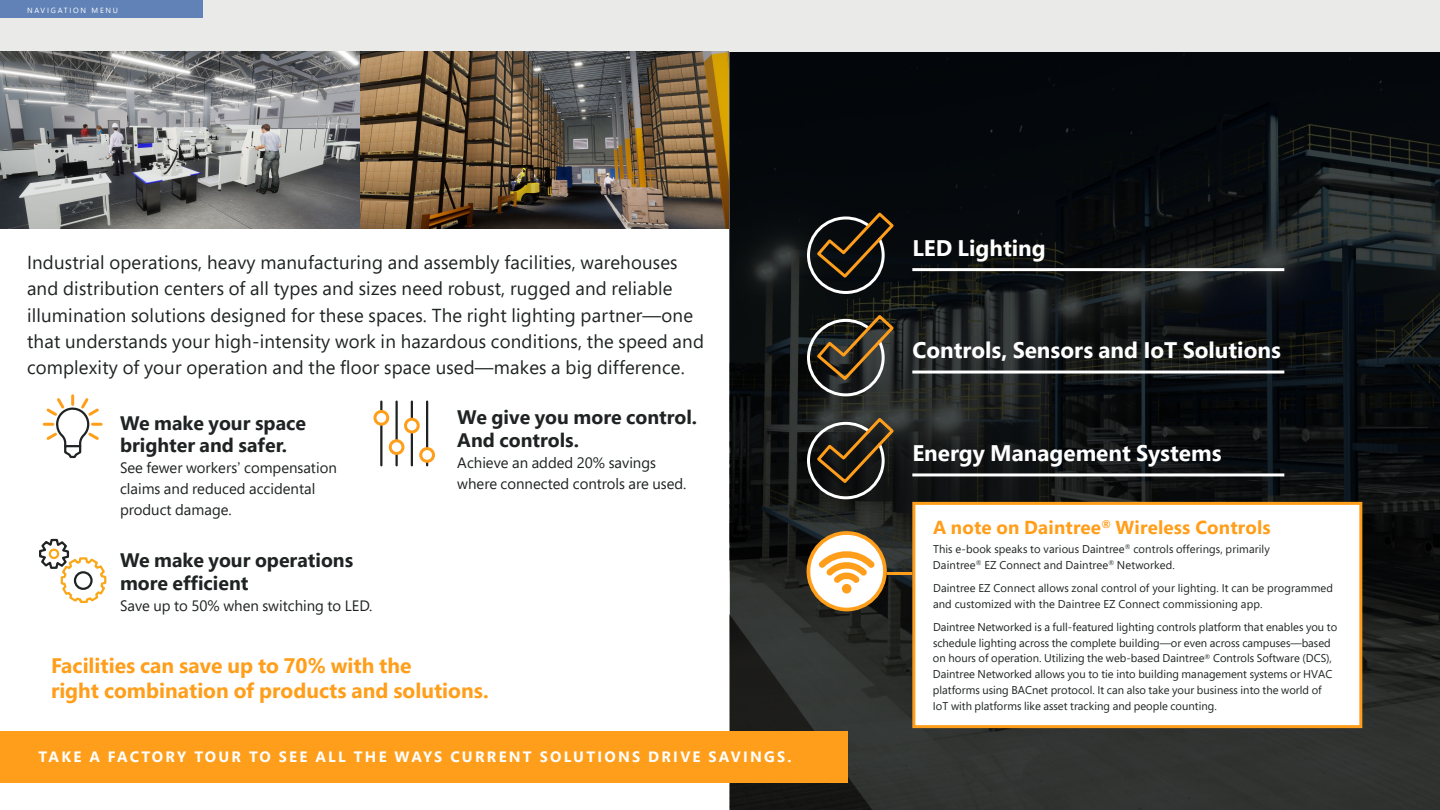
<style>
.page{position:relative;width:1440px;height:810px;background:#fff}
.page>*{position:absolute;margin:0;border:0;box-sizing:border-box;transform-origin:0 0}
.t1{font:700 22.5px "Segoe Pro";color:#fff}
.t2{font:700 21px/24.8px "Segoe Pro";color:#ff9e1a}
.t3{font:700 19.5px/22.5px "Segoe Pro";color:#202323}
.t4{font:18.75px/26.2px "Segoe Pro";letter-spacing:.01em;color:#202323}
.t5{font:700 18.75px "Segoe Pro";letter-spacing:.01em;color:#ff9e1a}
.t6{font:15px/21px "Segoe Pro";color:#202323}
.t7{font:700 15px "Segoe Pro";letter-spacing:.15em;color:#fff}
.t8{font:11.25px/15.8px "Segoe Pro";color:#202323}
.t9{font:7.5px "Segoe UI";letter-spacing:.235em;color:#fff}
</style>
<div class="page">
<svg style="left:728px;top:52px;width:712px;height:758px;background:#151819"></svg>
<hr style="left:912px;top:268px;width:372px;height:3px;background:#fff">
<hr style="left:912px;top:371px;width:372px;height:3px;background:#fff">
<hr style="left:912px;top:473px;width:372px;height:3px;background:#fff">
<svg style="left:44px;top:396px;width:57px;height:63px"></svg>
<hr style="left:380px;top:402px;width:2px;height:63px;background:#202323">
<div style="left:375px;top:411px;width:13px;height:13px;background:#fff;border-radius:50%"></div>
<div style="left:373px;top:410px;width:16px;height:16px;border:3px solid #ff9e1a;border-radius:50%"></div>
<hr style="left:395px;top:402px;width:3px;height:63px;background:#202323">
<div style="left:390px;top:441px;width:13px;height:12px;background:#fff;border-radius:50%"></div>
<div style="left:389px;top:439px;width:15px;height:16px;border:3px solid #ff9e1a;border-radius:50%"></div>
<hr style="left:411px;top:402px;width:2px;height:63px;background:#202323">
<div style="left:406px;top:419px;width:12px;height:13px;background:#fff;border-radius:50%"></div>
<div style="left:404px;top:418px;width:16px;height:15px;border:3px solid #ff9e1a;border-radius:50%"></div>
<hr style="left:426px;top:402px;width:2px;height:63px;background:#202323">
<div style="left:421px;top:449px;width:13px;height:12px;background:#fff;border-radius:50%"></div>
<div style="left:419px;top:447px;width:16px;height:16px;border:3px solid #ff9e1a;border-radius:50%"></div>
<svg style="left:806px;top:210px;width:90px;height:85px;background:#302b23"></svg>
<svg style="left:806px;top:312px;width:90px;height:86px;background:#433e33"></svg>
<svg style="left:806px;top:415px;width:90px;height:86px;background:#3d372c"></svg>
<div style="left:0;top:0;width:1440px;height:52px;background:#eaeae8"></div>
<div style="left:0;top:0;width:203px;height:18px;background:#6082b7"></div>
<svg style="left:39px;top:538px;width:68px;height:65px"></svg>
<div style="left:74px;top:571px;width:19px;height:19px;border:2px solid #202323;border-radius:50%"></div>
<div style="left:49px;top:549px;width:10px;height:10px;border:2px solid #faa81a;border-radius:50%"></div>
<svg style="left:808px;top:533px;width:77px;height:77px"></svg>
<div style="left:807px;top:531px;width:80px;height:80px;border:4px solid #ff9e1a;border-radius:50%"></div>
<div style="left:842px;top:584px;width:9px;height:10px;background:#ff9e1a;border-radius:50%"></div>
<svg style="left:819px;top:548px;width:56px;height:35px"></svg>
<img style="left:0;top:52px;width:728px;height:177px">
<div style="left:0;top:731px;width:847px;height:52px;background:#ff9e1a"></div>
<svg style="left:911px;top:500px;width:453px;height:230px"></svg>
<hr style="left:887px;top:572px;width:25px;height:3px;background:#ff9e1a">
<p class="t9" style="left:27px;top:3px;width:92px">NAVIGATION MENU</p>
<p class="t4" style="left:27px;top:249px;width:679px">Industrial operations, heavy manufacturing and assembly facilities, warehouses and distribution centers of all types and sizes need robust, rugged and reliable illumination solutions designed for these spaces. The right lighting partner—one that understands your high-intensity work in hazardous conditions, the speed and complexity of your operation and the floor space used—makes a big difference.</p>
<h3 class="t3" style="left:120px;top:411px;width:188px">We make your space brighter and safer.</h3>
<h3 class="t6" style="left:120px;top:457px;width:218px">See fewer workers’ compensation claims and reduced accidental product damage.</h3>
<h3 class="t3" style="left:120px;top:548px;width:235px">We make your operations more efficient</h3>
<h3 class="t6" style="left:120px;top:594px;width:254px">Save up to 50% when switching to LED.</h3>
<h3 class="t3" style="left:457px;top:405px;width:241px">We give you more control.<br>And controls.</h3>
<h3 class="t6" style="left:457px;top:451px;width:231px">Achieve an added 20% savings where connected controls are used.</h3>
<h2 class="t2" style="left:51px;top:652px;width:439px">Facilities can save up to 70% with the<br>right combination of products and solutions.</h2>
<h3 class="t7" style="left:39px;top:746px;width:754px">TAKE A FACTORY TOUR TO SEE ALL THE WAYS CURRENT SOLUTIONS DRIVE SAVINGS.</h3>
<h1 class="t1" style="left:912px;top:232px;width:135px">LED Lighting</h1>
<h1 class="t1" style="left:912px;top:334px;width:370px">Controls, Sensors and IoT Solutions</h1>
<h1 class="t1" style="left:912px;top:437px;width:311px">Energy Management Systems</h1>
<h3 class="t5" style="left:933px;top:514px;width:339px">A note on Daintree<sup>®</sup> Wireless Controls</h3>
<p class="t8" style="left:933px;top:541px;width:338px">This e-book speaks to various Daintree<sup>®</sup> controls offerings, primarily<br>Daintree<sup>®</sup> EZ Connect and Daintree<sup>®</sup> Networked.</p>
<p class="t8" style="left:933px;top:580px;width:401px">Daintree EZ Connect allows zonal control of your lighting. It can be programmed and customized with the Daintree EZ Connect commissioning app.</p>
<p class="t8" style="left:933px;top:619px;width:406px">Daintree Networked is a full-featured lighting controls platform that enables you to schedule lighting across the complete building—or even across campuses—based on hours of operation. Utilizing the web-based Daintree<sup>®</sup> Controls Software (DCS), Daintree Networked allows you to tie into building management systems or HVAC platforms using BACnet protocol. It can also take your business into the world of IoT with platforms like asset tracking and people counting.</p>
</div>
